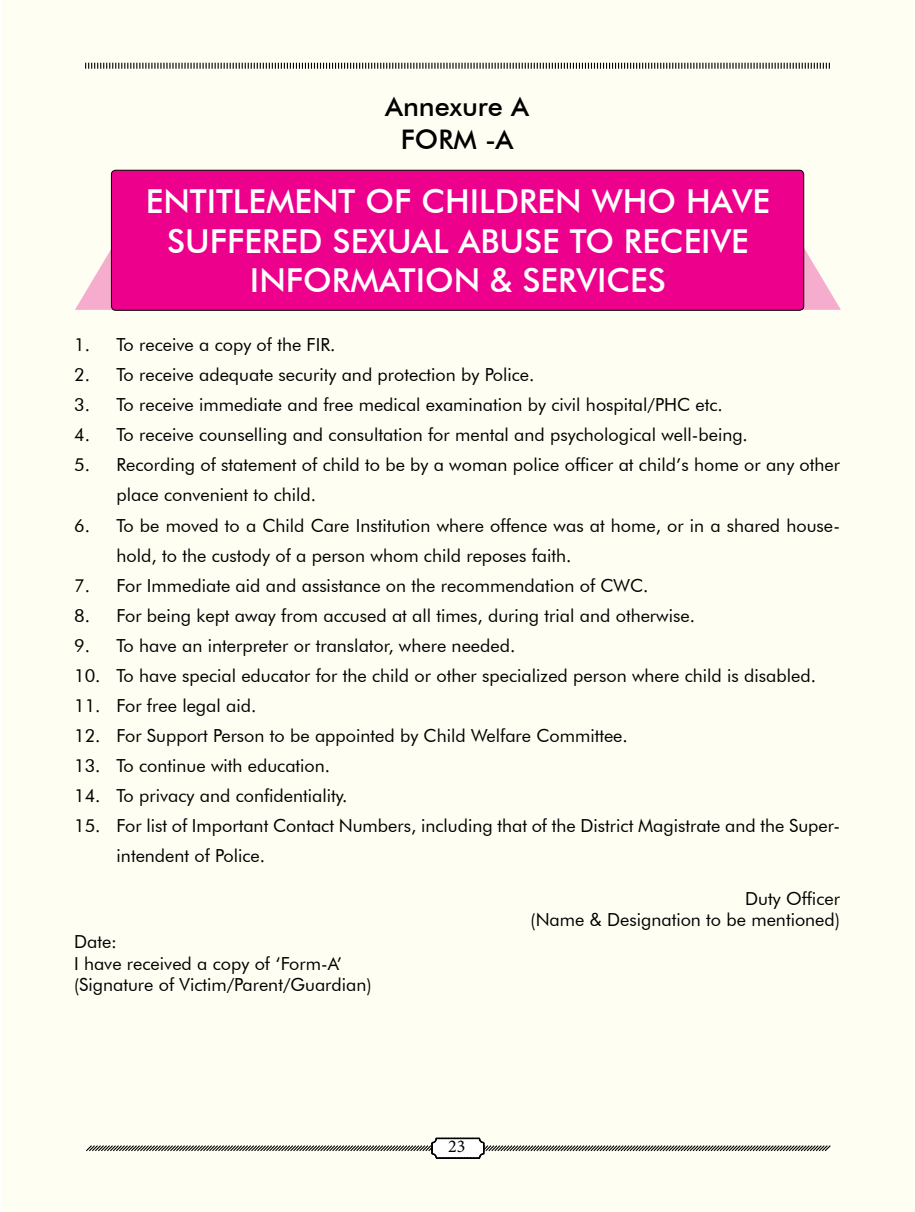
<style>
.page{position:relative;width:915px;height:1212px;background:#fff}
.page>*{position:absolute;margin:0;border:0;box-sizing:border-box;transform-origin:0 0}
.t1{font:500 33px "Futura BT";color:#fff}
.t2{font:500 27px/32.4px "Futura BT";color:#000;text-align:center}
.t3{font:18px/30px "Futura BT";color:#000}
.t4{font:18px "Minion Pro";color:#000}
</style>
<div class="page">
<div style="left:1px;top:1px;width:912px;height:1210px;background:#fffef2"></div>
<svg style="left:85px;top:62px;width:745px;height:7px"></svg>
<svg style="left:86px;top:1137px;width:745px;height:22px"></svg>
<svg style="left:801px;top:220px;width:39px;height:90px"></svg>
<svg style="left:75px;top:220px;width:38px;height:90px"></svg>
<div style="left:111px;top:170px;width:692px;height:140px;background:#ec008c;border-radius:4px"></div>
<div style="left:111px;top:170px;width:692px;height:140px;border:1px solid #000;border-radius:4px"></div>
<h2 class="t2" style="left:385px;top:90px;width:145px">ANNEXURE A<br>FORM -A</h2>
<h1 class="t1" style="left:146px;top:181px;width:38px">ENTITLEMENT</h1>
<h1 class="t1" style="left:365px;top:181px;width:77px">OF CHILDREN</h1>
<h1 class="t1" style="left:591px;top:181px;width:29px">WHO</h1>
<h1 class="t1" style="left:685px;top:181px;width:21px">HAVE</h1>
<h1 class="t1" style="left:167px;top:221px;width:21px">SUFFERED</h1>
<h1 class="t1" style="left:332px;top:221px;width:75px">SEXUAL</h1>
<h1 class="t1" style="left:458px;top:221px;width:21px">ABUSE</h1>
<h1 class="t1" style="left:569px;top:221px;width:73px">TO RECEIVE</h1>
<h1 class="t1" style="left:250px;top:261px;width:22px">INFORMATION</h1>
<h1 class="t1" style="left:490px;top:261px;width:51px">&amp; SERVICES</h1>
<p class="t3" style="left:74px;top:330px;width:263px">1. To receive a copy of the FIR.</p>
<p class="t3" style="left:74px;top:360px;width:462px">2. To receive adequate security and protection by Police.</p>
<p class="t3" style="left:74px;top:390px;width:650px">3. To receive immediate and free medical examination by civil hospital/PHC etc.</p>
<p class="t3" style="left:74px;top:420px;width:675px">4. To receive counselling and consultation for mental and psychological well-being.</p>
<p class="t3" style="left:117px;top:450px;width:724px;text-indent:-43px">5. Recording of statement of child to be by a woman police officer at child’s home or any other place convenient to child.</p>
<p class="t3" style="left:117px;top:510px;width:724px;text-indent:-43px">6. To be moved to a Child Care Institution where offence was at home, or in a shared house&shy;hold, to the custody of a person whom child reposes faith.</p>
<p class="t3" style="left:74px;top:570px;width:575px">7. For Immediate aid and assistance on the recommendation of CWC.</p>
<p class="t3" style="left:74px;top:600px;width:622px">8. For being kept away from accused at all times, during trial and otherwise.</p>
<p class="t3" style="left:74px;top:630px;width:442px">9. To have an interpreter or translator, where needed.</p>
<p class="t3" style="left:74px;top:660px;width:743px">10. To have special educator for the child or other specialized person where child is disabled.</p>
<p class="t3" style="left:74px;top:690px;width:184px">11. For free legal aid.</p>
<p class="t3" style="left:74px;top:720px;width:555px">12. For Support Person to be appointed by Child Welfare Committee.</p>
<p class="t3" style="left:74px;top:750px;width:257px">13. To continue with education.</p>
<p class="t3" style="left:74px;top:780px;width:275px">14. To privacy and confidentiality.</p>
<p class="t3" style="left:117px;top:810px;width:724px;text-indent:-43px">15. For list of Important Contact Numbers, including that of the District Magistrate and the Super&shy;intendent of Police.</p>
<p class="t3" style="left:530px;top:887px;width:311px;line-height:21.6px;text-align:right">Duty Officer<br>(Name &amp; Designation to be mentioned)</p>
<p class="t3" style="left:74px;top:931px;width:299px;line-height:21.6px">Date:<br>I have received a copy of ‘Form-A’ (Signature of Victim/Parent/Guardian)</p>
<p class="t4" style="left:448px;top:1134px;width:19px">23</p>
</div>
